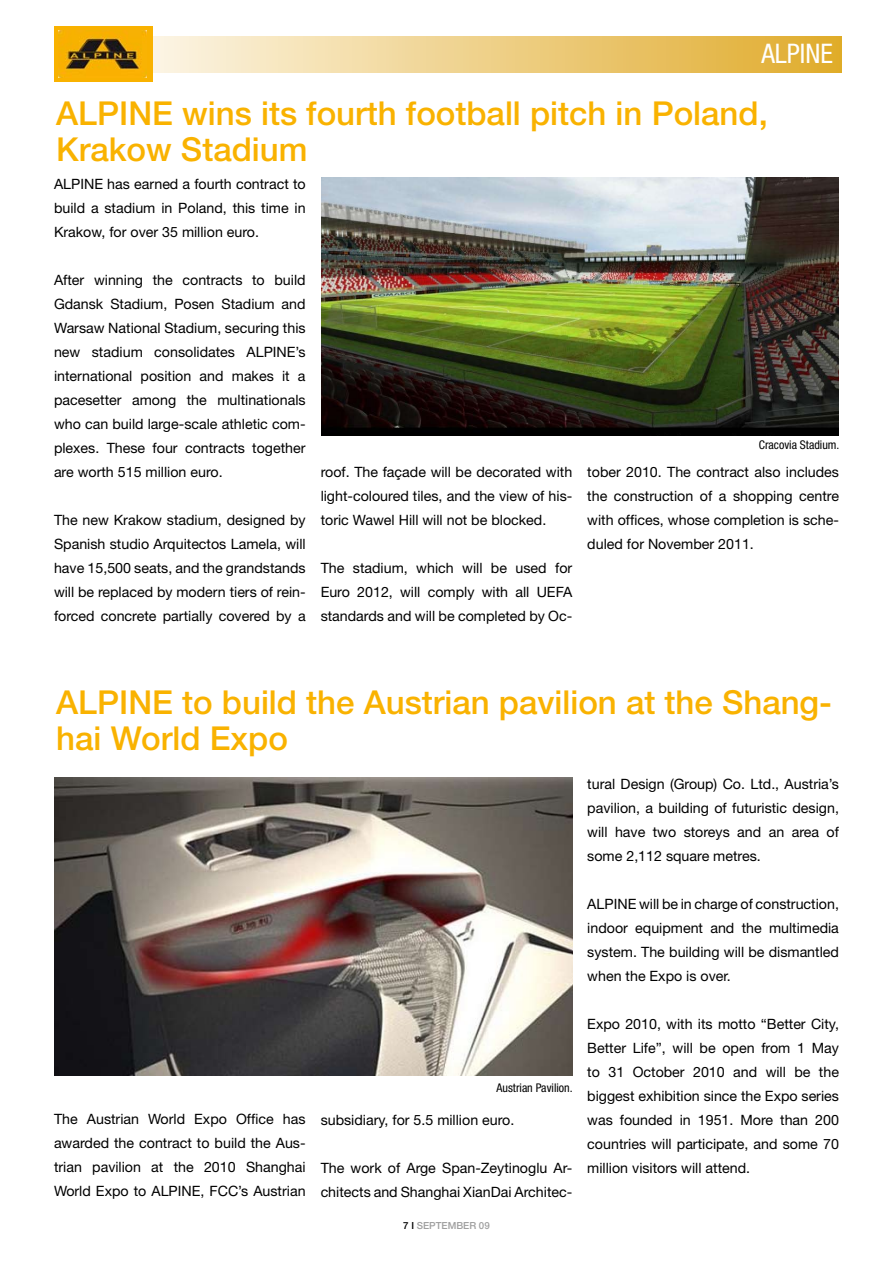
<style>
.page{position:relative;width:893px;height:1263px;background:#fff}
.page>*{position:absolute;margin:0;border:0;box-sizing:border-box;transform-origin:0 0}
.t1{font:500 33px/36px "Helvetica Neue";color:#f9b200}
.t2{font:condensed 27px "Helvetica Neue";color:#fff}
.t3{font:14.25px/24px "Helvetica Neue";color:#000;text-align:justify}
.t4{font:condensed 12px "Helvetica Neue";color:#000}
.t5{font:500 9.75px "Helvetica Neue";color:#9f9f9f}
.s1{color:#000}
</style>
<div class="page">
<img style="left:321px;top:178px;width:518px;height:257px">
<svg style="left:152px;top:36px;width:689px;height:36px;background:#eecf86"></svg>
<div style="left:54px;top:26px;width:98px;height:56px;background:#f9b200"></div>
<img style="left:59px;top:30px;width:88px;height:47px">
<img style="left:54px;top:778px;width:518px;height:298px">
<p class="t2" style="left:761px;top:38px;width:73px">ALPINE</p>
<p class="t1" style="left:56px;top:95px;width:713px">ALPINE wins its fourth football pitch in Poland,<br>Krakow Stadium</p>
<p class="t3" style="left:54px;top:172px;width:253px">ALPINE has earned a fourth contract to build a stadium in Poland, this time in Krakow, for over 35 million euro.</p>
<p class="t3" style="left:54px;top:268px;width:253px">After winning the contracts to build Gdansk Stadium, Posen Stadium and Warsaw National Stadium, securing this new stadium consolidates ALPINE’s international position and makes it a pacesetter among the multinationals who can build large-scale athletic com&shy;plexes. These four contracts together are worth 515 million euro.</p>
<p class="t3" style="left:54px;top:508px;width:253px">The new Krakow stadium, designed by Spanish studio Arquitectos Lamela, will have 15,500 seats, and the grandstands will be replaced by modern tiers of rein&shy;forced concrete partially covered by a</p>
<p class="t3" style="left:321px;top:460px;width:253px">roof. The façade will be decorated with light-coloured tiles, and the view of his&shy;toric Wawel Hill will not be blocked.</p>
<p class="t3" style="left:321px;top:556px;width:253px">The stadium, which will be used for Euro 2012, will comply with all UEFA standards and will be completed by Oc-</p>
<p class="t4" style="left:759px;top:437px;width:82px">Cracovia Stadium.</p>
<p class="t3" style="left:587px;top:460px;width:253px">tober 2010. The contract also includes the construction of a shopping centre with offices, whose completion is sche&shy;duled for November 2011.</p>
<p class="t1" style="left:56px;top:684px;width:777px">ALPINE to build the Austrian pavilion at the Shang&shy;hai World Expo</p>
<p class="t4" style="left:496px;top:1081px;width:78px">Austrian Pavilion.</p>
<p class="t3" style="left:54px;top:1107px;width:253px">The Austrian World Expo Office has awarded the contract to build the Aus&shy;trian pavilion at the 2010 Shanghai World Expo to ALPINE, FCC’s Austrian</p>
<p class="t3" style="left:321px;top:1108px;width:195px">subsidiary, for 5.5 million euro.</p>
<p class="t3" style="left:321px;top:1156px;width:253px">The work of Arge Span-Zeytinoglu Ar&shy;chitects and Shanghai XianDai Architec-</p>
<p class="t5" style="left:403px;top:1219px;width:88px"><span class="s1">7 I</span> SEPTEMBER 09</p>
<p class="t3" style="left:587px;top:772px;width:253px">tural Design (Group) Co. Ltd., Austria’s pavilion, a building of futuristic design, will have two storeys and an area of some 2,112 square metres.</p>
<p class="t3" style="left:587px;top:892px;width:253px">ALPINE will be in charge of construction, indoor equipment and the multimedia system. The building will be dismantled when the Expo is over.</p>
<p class="t3" style="left:587px;top:1012px;width:253px">Expo 2010, with its motto “Better City, Better Life”, will be open from 1 May to 31 October 2010 and will be the biggest exhibition since the Expo series was founded in 1951. More than 200 countries will participate, and some 70 million visitors will attend.</p>
</div>
